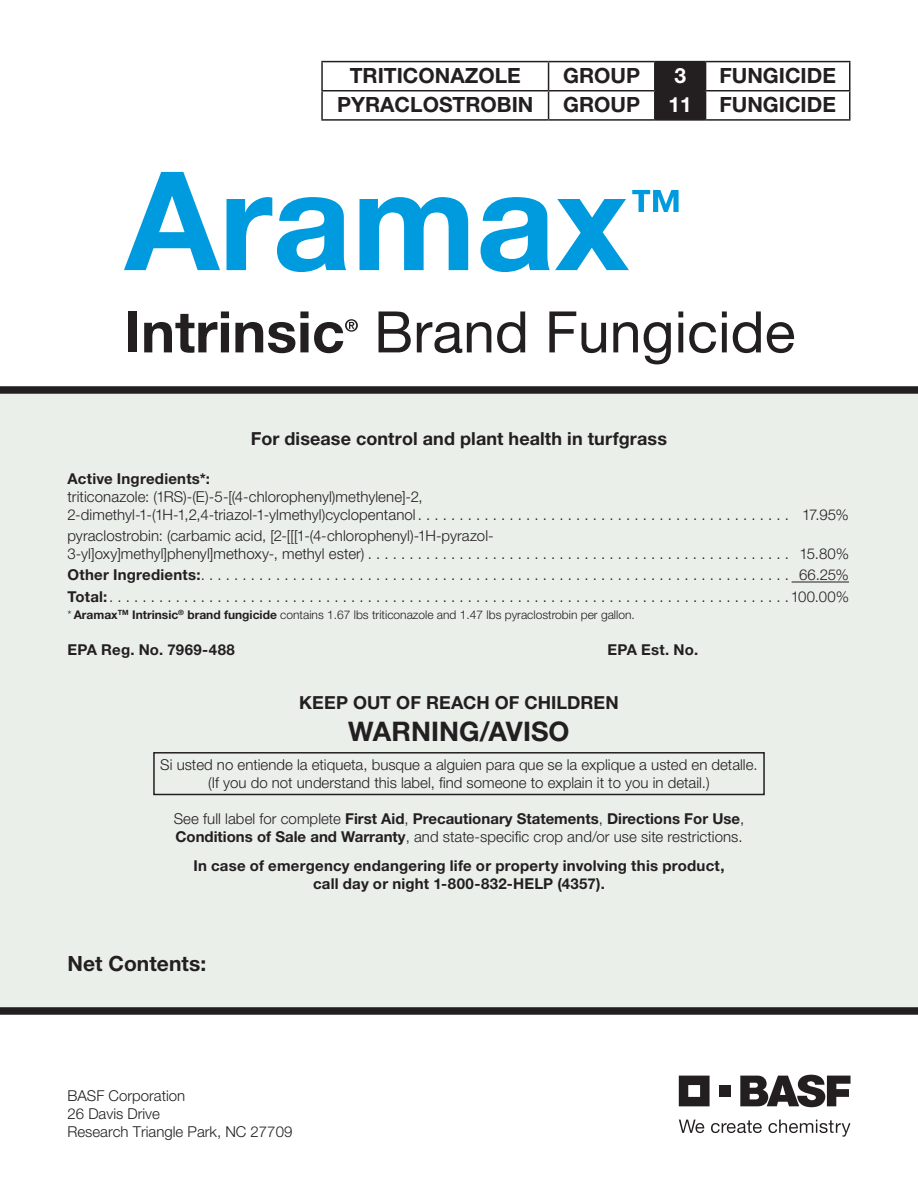
<style>
.page{position:relative;width:918px;height:1188px;background:#fff}
.page>*{position:absolute;margin:0;border:0;box-sizing:border-box;transform-origin:0 0}
.t1{font:700 27px "Helvetica Neue LT Pro";color:#231f20}
.t2{font:700 21px "Helvetica Neue LT Pro";color:#231f20}
.t3{font:700 21px "Helvetica Neue LT Pro";color:#fff}
.t4{font:700 18px "Helvetica Neue LT Pro";letter-spacing:.005em;color:#231f20}
.t5{font:300 15px/18px "Helvetica Neue LT Pro";color:#231f20}
.t6{font:700 15px/18px "Helvetica Neue LT Pro";letter-spacing:.015em;color:#231f20;text-align:center}
.t7{font:300 12px "Helvetica Neue LT Pro";color:#231f20}
.s1{font-weight:700}
</style>
<div class="page">
<div style="left:0;top:389px;width:918px;height:622px;background:#eaefea"></div>
<hr style="left:792px;top:582px;width:57px;height:1px;background:#231f20">
<div style="left:153px;top:752px;width:612px;height:43px;border:2px solid #231f20"></div>
<div style="left:0;top:386px;width:918px;height:8px;background:#231f20"></div>
<div style="left:0;top:1007px;width:918px;height:8px;background:#231f20"></div>
<svg style="left:679px;top:1076px;width:31px;height:30px"></svg>
<div style="left:719px;top:1085px;width:12px;height:12px;background:#231f20"></div>
<svg style="left:740px;top:1075px;width:111px;height:32px"></svg>
<svg style="left:679px;top:1120px;width:25px;height:13px"></svg>
<svg style="left:711px;top:1120px;width:51px;height:13px"></svg>
<svg style="left:768px;top:1120px;width:83px;height:17px"></svg>
<hr style="left:321px;top:61px;width:228px;height:1px;background:#231f20">
<hr style="left:321px;top:62px;width:2px;height:28px;background:#231f20">
<hr style="left:549px;top:61px;width:106px;height:1px;background:#231f20">
<hr style="left:655px;top:61px;width:51px;height:1px;background:#231f20">
<hr style="left:706px;top:61px;width:145px;height:1px;background:#231f20">
<hr style="left:321px;top:90px;width:228px;height:2px;background:#231f20">
<hr style="left:321px;top:92px;width:2px;height:27px;background:#231f20">
<hr style="left:706px;top:90px;width:145px;height:2px;background:#231f20">
<svg style="left:322px;top:62px;width:528px;height:57px"></svg>
<hr style="left:321px;top:119px;width:228px;height:2px;background:#231f20">
<hr style="left:549px;top:119px;width:106px;height:2px;background:#231f20">
<hr style="left:655px;top:119px;width:51px;height:2px;background:#231f20">
<hr style="left:706px;top:119px;width:145px;height:2px;background:#231f20">
<svg style="left:124px;top:172px;width:96px;height:98px"></svg>
<svg style="left:227px;top:197px;width:119px;height:75px"></svg>
<svg style="left:360px;top:197px;width:108px;height:73px"></svg>
<svg style="left:481px;top:190px;width:198px;height:82px"></svg>
<div style="left:128px;top:311px;width:9px;height:41px;background:#231f20"></div>
<svg style="left:144px;top:311px;width:85px;height:42px"></svg>
<svg style="left:235px;top:311px;width:123px;height:42px"></svg>
<svg style="left:379px;top:311px;width:32px;height:41px"></svg>
<svg style="left:417px;top:322px;width:74px;height:31px"></svg>
<svg style="left:497px;top:311px;width:28px;height:42px"></svg>
<svg style="left:549px;top:311px;width:27px;height:41px"></svg>
<svg style="left:582px;top:323px;width:24px;height:30px"></svg>
<svg style="left:613px;top:322px;width:25px;height:30px"></svg>
<svg style="left:644px;top:322px;width:27px;height:42px"></svg>
<svg style="left:678px;top:311px;width:5px;height:41px"></svg>
<svg style="left:689px;top:322px;width:27px;height:31px"></svg>
<svg style="left:722px;top:311px;width:5px;height:41px"></svg>
<svg style="left:733px;top:311px;width:28px;height:42px"></svg>
<svg style="left:767px;top:322px;width:27px;height:31px"></svg>
<p class="t2" style="left:350px;top:63px;width:173px">TRITICONAZOLE</p>
<p class="t2" style="left:563px;top:63px;width:79px">GROUP</p>
<p class="t3" style="left:674px;top:63px;width:13px">3</p>
<p class="t2" style="left:719px;top:63px;width:118px">FUNGICIDE</p>
<p class="t2" style="left:337px;top:92px;width:198px">PYRACLOSTROBIN</p>
<p class="t2" style="left:563px;top:92px;width:79px">GROUP</p>
<p class="t3" style="left:669px;top:92px;width:25px">11</p>
<p class="t2" style="left:719px;top:92px;width:118px">FUNGICIDE</p>
<p class="t4" style="left:251px;top:427px;width:418px">For disease control and plant health in turfgrass</p>
<p class="t6" style="left:68px;top:470px;width:144px">Active Ingredients*:</p>
<p class="t5" style="left:68px;top:488px;width:783px">triticonazole: (1RS)-(E)-5-[(4-chlorophenyl)methylene]-2,<br>2-dimethyl-1-(1H-1,2,4-triazol-1-ylmethyl)cyclopentanol . . . . . . . . . . . . . . . . . . . . . . . . . . . . . . . . . . . . . . . . . . . . . 17. 95%</p>
<p class="t5" style="left:68px;top:527px;width:715px">pyraclostrobin: (carbamic acid, [2-[[[1-(4-chlorophenyl)-1H-pyrazol-<br>3-yl]oxy]methyl]phenyl]methoxy-, methyl ester) . . . . . . . . . . . . . . . . . . . . . . . . . . . . . . . . . . . . . . . . . . . . . . . . . .</p>
<p class="t5" style="left:800px;top:545px;width:51px">15.80%</p>
<p class="t5" style="left:68px;top:566px;width:783px"><span class="s1">Other Ingredients:</span> . . . . . . . . . . . . . . . . . . . . . . . . . . . . . . . . . . . . . . . . . . . . . . . . . . . . . . . . . . . . . . . . . . . . . . 66. 25%</p>
<p class="t5" style="left:68px;top:587px;width:783px"><span class="s1">Total:</span> . . . . . . . . . . . . . . . . . . . . . . . . . . . . . . . . . . . . . . . . . . . . . . . . . . . . . . . . . . . . . . . . . . . . . . . . . . . . . . . . . 100.00%</p>
<p class="t7" style="left:68px;top:607px;width:567px">* <span class="s1">Aramax</span><sup>TM</sup> <span class="s1">Intrinsic</span><sup>®</sup> <span class="s1">brand fungicide</span> contains 1. 67 lbs triticonazole and 1. 47 lbs pyraclostrobin per gallon.</p>
<p class="t6" style="left:68px;top:640px;width:169px">EPA Reg. No. 7969-488</p>
<p class="t6" style="left:608px;top:640px;width:92px">EPA Est. No.</p>
<p class="t4" style="left:299px;top:691px;width:321px">KEEP OUT OF REACH OF CHILDREN</p>
<p class="t1" style="left:348px;top:715px;width:223px">WARNING/AVISO</p>
<p class="t5" style="left:160px;top:755px;width:596px">Si usted no entiende la etiqueta, busque a alguien para que se la explique a usted en detalle.</p>
<p class="t5" style="left:208px;top:773px;width:503px">(If you do not understand this label, find someone to explain it to you in detail.)</p>
<p class="t5" style="left:174px;top:809px;width:572px">See full label for complete <span class="s1">First Aid</span>, <span class="s1">Precautionary Statements</span>, <span class="s1">Directions For Use</span>,<br><span class="s1">Conditions of Sale and Warranty</span>, and state-specific crop and/or use site restrictions.</p>
<p class="t6" style="left:193px;top:856px;width:533px">In case of emergency endangering life or property involving this product, call day or night 1-800-832-HELP (4357).</p>
<p class="t2" style="left:68px;top:950px;width:140px">Net Contents:</p>
<p class="t5" style="left:68px;top:1086px;width:119px">BASF Corporation</p>
<p class="t5" style="left:68px;top:1104px;width:94px">26 Davis Drive</p>
<p class="t5" style="left:68px;top:1122px;width:226px">Research Triangle Park, NC 27709</p>
</div>
